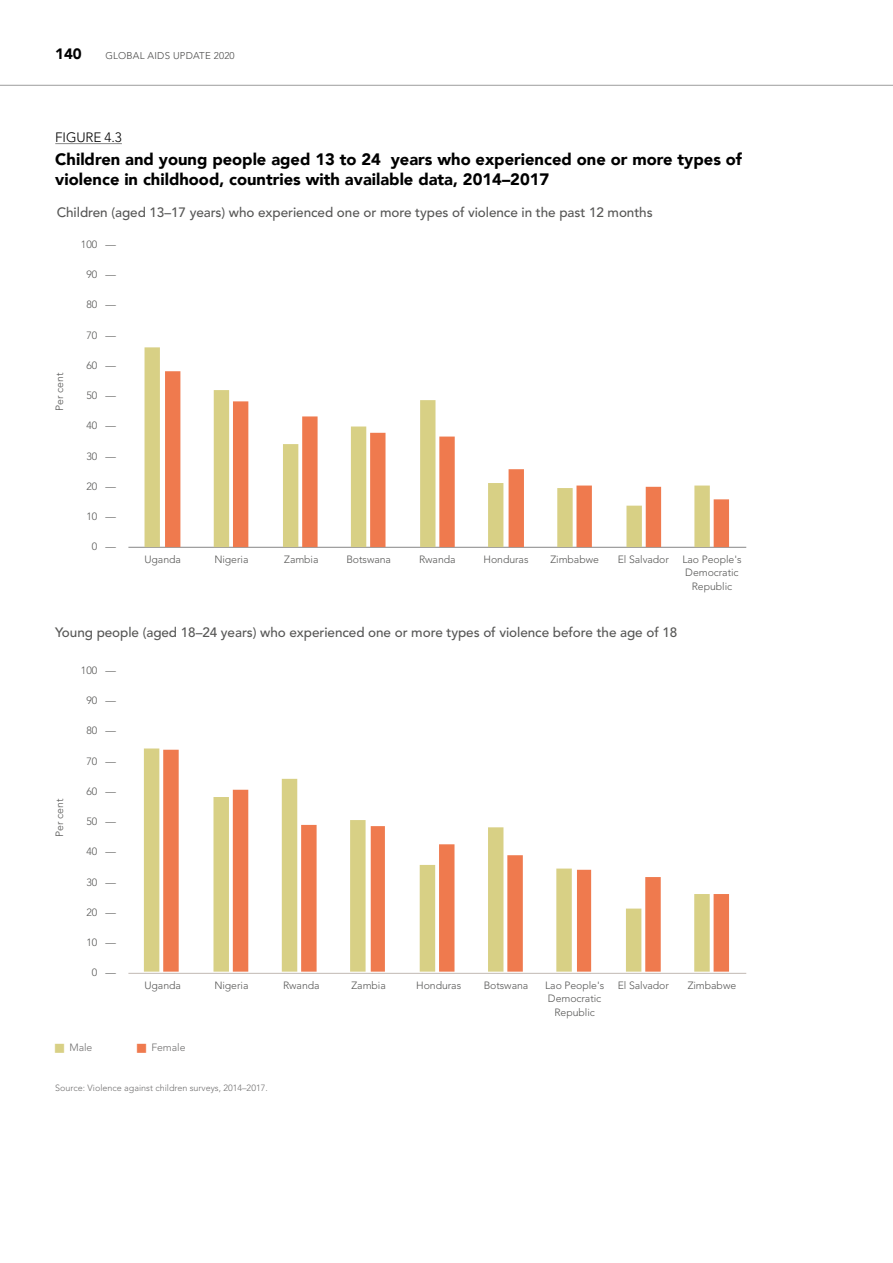
<style>
.page{position:relative;width:893px;height:1263px;background:#fff}
.page>*{position:absolute;margin:0;border:0;box-sizing:border-box;transform-origin:0 0}
.t1{font:900 16.5px/19.5px "Avenir LT";color:#000}
.t2{font:900 15px "Avenir LT";color:#000}
.t3{font:500 13.5px "Avenir LT";letter-spacing:-.005em;color:#575756}
.t4{font:300 13.5px "Avenir LT";letter-spacing:-.01em;color:#000}
.t5{font:300 10.5px/13.5px "Avenir LT";letter-spacing:-.005em;color:#575756;text-align:center}
.t6{font:300 10.5px "Avenir LT";letter-spacing:-.005em;color:#706f6f}
.t7{font:300 9.75px "Avenir LT Std";letter-spacing:.02em;color:#4a4a49}
.t8{font:300 9px "Avenir LT";color:#706f6f}
</style>
<div class="page">
<hr style="left:0;top:85px;width:893px;height:1px;background:#9d9d9c">
<hr style="left:55px;top:143px;width:67px;height:1px;background:#878787">
<hr style="left:128px;top:973px;width:618px;height:1px;background:#c2b9b3">
<svg style="left:144px;top:748px;width:35px;height:224px;fill:#d8d085"></svg>
<svg style="left:163px;top:750px;width:566px;height:222px"></svg>
<hr style="left:128px;top:547px;width:618px;height:1px;background:#878787">
<svg style="left:145px;top:347px;width:20px;height:200px;fill:#d8d085"></svg>
<svg style="left:165px;top:371px;width:564px;height:176px"></svg>
<h2 class="t2" style="left:55px;top:45px;width:28px">140</h2>
<p class="t7" style="left:105px;top:50px;width:131px">GLOBAL AIDS UPDATE 2020</p>
<p class="t4" style="left:55px;top:130px;width:68px">FIGURE 4.3</p>
<h1 class="t1" style="left:55px;top:150px;width:688px">Children and young people aged 13 to 24 years who experienced one or more types of violence in childhood, countries with available data, 2014–2017</h1>
<p class="t3" style="left:57px;top:205px;width:597px">Children (aged 13–17 years) who experienced one or more types of violence in the past 12 months</p>
<p class="t5" style="left:53px;top:411px;width:40px;rotate:-90deg">Per cent</p>
<p class="t5" style="left:81px;top:238px;width:37px">100 —</p>
<p class="t5" style="left:86px;top:268px;width:31px">90 —</p>
<p class="t5" style="left:86px;top:298px;width:31px">80 —</p>
<p class="t5" style="left:86px;top:328px;width:31px">70 —</p>
<p class="t5" style="left:86px;top:358px;width:31px">60 —</p>
<p class="t5" style="left:86px;top:389px;width:31px">50 —</p>
<p class="t5" style="left:86px;top:419px;width:31px">40 —</p>
<p class="t5" style="left:86px;top:449px;width:31px">30 —</p>
<p class="t5" style="left:86px;top:479px;width:31px">20 —</p>
<p class="t5" style="left:86px;top:510px;width:31px">10 —</p>
<p class="t5" style="left:92px;top:540px;width:26px">0 —</p>
<p class="t5" style="left:144px;top:552px;width:38px">Uganda</p>
<p class="t5" style="left:214px;top:552px;width:36px">Nigeria</p>
<p class="t5" style="left:284px;top:552px;width:36px">Zambia</p>
<p class="t5" style="left:346px;top:552px;width:46px">Botswana</p>
<p class="t5" style="left:419px;top:552px;width:38px">Rwanda</p>
<p class="t5" style="left:483px;top:552px;width:46px">Honduras</p>
<p class="t5" style="left:550px;top:552px;width:50px">Zimbabwe</p>
<p class="t5" style="left:618px;top:552px;width:53px">El Salvador</p>
<p class="t5" style="left:682px;top:552px;width:61px">Lao People's<br>Democratic<br>Republic</p>
<p class="t3" style="left:55px;top:625px;width:624px">Young people (aged 18–24 years) who experienced one or more types of violence before the age of 18</p>
<p class="t5" style="left:53px;top:837px;width:40px;rotate:-90deg">Per cent</p>
<p class="t5" style="left:81px;top:664px;width:37px">100 —</p>
<p class="t5" style="left:86px;top:694px;width:31px">90 —</p>
<p class="t5" style="left:86px;top:724px;width:31px">80 —</p>
<p class="t5" style="left:86px;top:754px;width:31px">70 —</p>
<p class="t5" style="left:86px;top:784px;width:31px">60 —</p>
<p class="t5" style="left:86px;top:815px;width:31px">50 —</p>
<p class="t5" style="left:86px;top:845px;width:31px">40 —</p>
<p class="t5" style="left:86px;top:875px;width:31px">30 —</p>
<p class="t5" style="left:86px;top:905px;width:31px">20 —</p>
<p class="t5" style="left:86px;top:936px;width:31px">10 —</p>
<p class="t5" style="left:92px;top:966px;width:26px">0 —</p>
<p class="t5" style="left:144px;top:978px;width:38px">Uganda</p>
<p class="t5" style="left:214px;top:978px;width:36px">Nigeria</p>
<p class="t5" style="left:283px;top:978px;width:38px">Rwanda</p>
<p class="t5" style="left:351px;top:978px;width:36px">Zambia</p>
<p class="t5" style="left:416px;top:978px;width:46px">Honduras</p>
<p class="t5" style="left:484px;top:978px;width:46px">Botswana</p>
<p class="t5" style="left:545px;top:978px;width:61px">Lao People's<br>Democratic<br>Republic</p>
<p class="t5" style="left:618px;top:978px;width:53px">El Salvador</p>
<p class="t5" style="left:688px;top:978px;width:50px">Zimbabwe</p>
<p class="t6" style="left:69px;top:1041px;width:24px">Male</p>
<p class="t6" style="left:151px;top:1041px;width:36px">Female</p>
<p class="t8" style="left:55px;top:1083px;width:214px">Source: Violence against children surveys, 2014–2017.</p>
</div>
